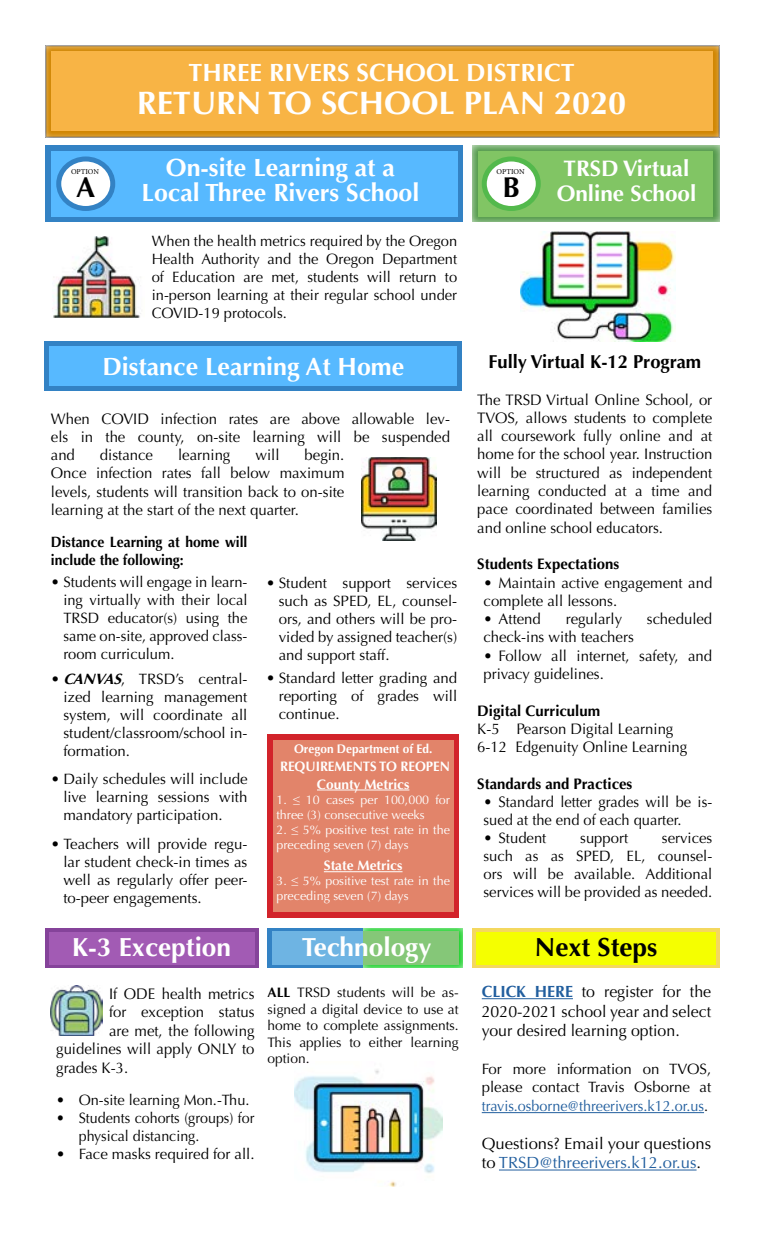
<style>
.page{position:relative;width:765px;height:1260px;background:#fff}
.page>*{position:absolute;margin:0;border:0;box-sizing:border-box;transform-origin:0 0}
.t1{font:700 32.5px "Optima";color:#fff}
.t2{font:700 28.75px "Optima";color:#000}
.t3{font:700 26.25px "Optima";color:#fff}
.t4{font:700 26.25px "Optima";color:#000}
.t5{font:700 25px "Optima";color:#fff}
.t6{font:700 22.5px "Optima";color:#fff}
.t7{font:700 18.75px "Optima";color:#000}
.t8{font:16.25px/19.5px "Optima";color:#000;text-align:justify}
.t9{font:15.38px "Optima";color:#000}
.t10{font:15.25px/18.2px "Optima";color:#000;text-align:justify}
.t11{font:700 15.25px "Optima";color:#000}
.t12{font:15.25px/18.2px "Optima";color:#000;scale:.96 1}
.t13{font:15px/18px "Optima";color:#000;text-align:justify}
.t14{font:700 15px/18px "Optima";color:#000;scale:.93 1}
.t15{font:15px/18px "Optima";color:#000;scale:.95 1}
.t16{font:13.75px/16.5px "Optima";color:#000;text-align:justify}
.t17{font:700 13.75px/18px "Optima";color:#fff;text-align:center;scale:.95 1}
.t18{font:700 13.75px "Optima";color:#fff}
.t19{font:12.5px/15px "Optima";color:#fff}
.t20{font:700 12.5px "Optima";color:#fff;scale:.95 1}
.t21{font:7.5px "Minion Pro";letter-spacing:-.01em;color:#000}
.s1{font-weight:700}
.s2{font-weight:700;font-style:italic}
.s3{font-weight:700;color:#215e9e}
.s4{color:#215e9e}
</style>
<div class="page">
<div style="left:34px;top:36px;width:697px;height:104px;background:#fff;opacity:.75"></div>
<div style="left:51px;top:51px;width:661px;height:80px;background:#f8b445"></div>
<div style="left:45px;top:145px;width:418px;height:77px;background:#3382c4"></div>
<div style="left:44px;top:341px;width:418px;height:50px;background:#3382c4"></div>
<div style="left:50px;top:346px;width:407px;height:40px;background:#57b9ff"></div>
<div style="left:462px;top:138px;width:269px;height:86px;background:#fff;opacity:.75"></div>
<div style="left:45px;top:928px;width:214px;height:40px;background:#85439a"></div>
<div style="left:49px;top:932px;width:206px;height:33px;background:#a25bb4"></div>
<img style="left:53px;top:237px;width:88px;height:81px">
<img style="left:361px;top:458px;width:76px;height:83px">
<img style="left:51px;top:985px;width:52px;height:50px">
<img style="left:521px;top:232px;width:155px;height:109px">
<div style="left:268px;top:734px;width:191px;height:184px;background:#d2232a"></div>
<div style="left:273px;top:740px;width:181px;height:172px;background:#e2846a"></div>
<hr style="left:317px;top:790px;width:92px;height:1px;background:#fff">
<hr style="left:324px;top:871px;width:79px;height:1px;background:#fff">
<div style="left:51px;top:151px;width:244px;height:66px;background:#57b9ff"></div>
<div style="left:103px;top:151px;width:355px;height:66px;background:#57b9ff"></div>
<div style="left:59px;top:159px;width:54px;height:49px;background:#fff;border-radius:50%"></div>
<div style="left:56px;top:156px;width:59px;height:55px;border:5px solid #3382c4;border-radius:50%"></div>
<div style="left:478px;top:151px;width:172px;height:66px;background:#81c564"></div>
<div style="left:541px;top:151px;width:171px;height:66px;background:#81c564"></div>
<div style="left:484px;top:159px;width:54px;height:49px;background:#fff;border-radius:50%"></div>
<div style="left:482px;top:156px;width:59px;height:55px;border:5px solid #53b94c;border-radius:50%"></div>
<div style="left:473px;top:928px;width:247px;height:40px;background:#f4d85f"></div>
<div style="left:476px;top:932px;width:240px;height:33px;background:#f5ff00"></div>
<hr style="left:482px;top:998px;width:91px;height:1px;background:#215e9e">
<hr style="left:482px;top:1112px;width:222px;height:1px;background:#215e9e">
<hr style="left:499px;top:1170px;width:198px;height:1px;background:#215e9e">
<img style="left:294px;top:1069px;width:149px;height:118px">
<div style="left:268px;top:928px;width:95px;height:40px;background:#3382c4"></div>
<div style="left:352px;top:919px;width:121px;height:50px;background:#fff;opacity:.75"></div>
<div style="left:273px;top:931px;width:90px;height:34px;background:#6eb4e3"></div>
<div style="left:363px;top:931px;width:96px;height:34px;background:#85c778"></div>
<h3 class="t5" style="left:189px;top:58px;width:388px">THREE RIVERS SCHOOL DISTRICT</h3>
<h1 class="t1" style="left:137px;top:84px;width:491px">RETURN TO SCHOOL PLAN 2020</h1>
<h3 class="t5" style="left:166px;top:153px;width:231px">On-site Learning at a</h3>
<p class="t21" style="left:71px;top:167px;width:29px">OPTION</p>
<h3 class="t6" style="left:564px;top:156px;width:127px">TRSD Virtual</h3>
<h2 class="t2" style="left:502px;top:171px;width:19px">B</h2>
<h3 class="t6" style="left:557px;top:180px;width:141px">Online School</h3>
<p class="t21" style="left:497px;top:167px;width:29px">OPTION</p>
<h2 class="t2" style="left:76px;top:171px;width:21px">A</h2>
<h3 class="t5" style="left:142px;top:178px;width:279px">Local Three Rivers School</h3>
<p class="t13" style="left:152px;top:232px;width:307px">When the health metrics required by the Oregon Health Authority and the Oregon Department of Education are met, students will return to in-person learning at their regular school under COVID-19 protocols.</p>
<h3 class="t5" style="left:102px;top:352px;width:303px">Distance Learning At Home</h3>
<p class="t10" style="left:51px;top:409px;width:401px">When COVID infection rates are above allowable lev&shy;els in the county, on-site learning will be suspended and</p>
<p class="t10" style="left:51px;top:446px;width:295px;text-indent:254px">begin.<br>Once infection rates fall below maximum levels, students will transition back to on-site learning at the start of the next quarter.</p>
<p class="t10" style="left:100px;top:446px;width:55px">distance</p>
<p class="t10" style="left:178px;top:446px;width:54px">learning</p>
<p class="t10" style="left:255px;top:446px;width:26px">will</p>
<p class="t14" style="left:51px;top:533px;width:213px">Distance Learning at home will include the following:</p>
<p class="t13" style="left:63px;top:573px;width:186px;text-indent:-12px">• Students will engage in learn&shy;ing virtually with their local TRSD educator(s) using the same on-site, approved class&shy;room curriculum.</p>
<p class="t13" style="left:63px;top:670px;width:186px;text-indent:-12px"><span class="s1">•</span> <span class="s2">CANVAS</span>, TRSD’s central&shy;ized learning management system, will coordinate all student/classroom/school in&shy;formation.</p>
<p class="t13" style="left:63px;top:770px;width:186px;text-indent:-12px">• Daily schedules will include live learning sessions with mandatory participation.</p>
<p class="t13" style="left:63px;top:835px;width:186px;text-indent:-12px">• Teachers will provide regu&shy;lar student check-in times as well as regularly offer peer&shy;to-peer engagements.</p>
<h3 class="t3" style="left:72px;top:932px;width:160px">K-3 Exception</h3>
<p class="t9" style="left:109px;top:985px;width:147px">If ODE health metrics</p>
<p class="t9" style="left:109px;top:1003px;width:147px">for exception status</p>
<p class="t9" style="left:109px;top:1022px;width:147px">are met, the following</p>
<p class="t9" style="left:56px;top:1040px;width:200px">guidelines will apply ONLY to</p>
<p class="t9" style="left:56px;top:1059px;width:73px">grades K-3.</p>
<p class="t13" style="left:56px;top:1091px;width:195px">• On-site learning Mon.-Thu.</p>
<p class="t15" style="left:79px;top:1109px;width:187px;text-indent:-22px">• Students cohorts (groups) for physical distancing.</p>
<p class="t13" style="left:56px;top:1145px;width:200px">• Face masks required for all.</p>
<p class="t13" style="left:279px;top:574px;width:180px;text-indent:-12px">• Student support services such as SPED, EL, counsel&shy;ors, and others will be pro&shy;vided by assigned teacher(s) and support staff.</p>
<p class="t13" style="left:279px;top:669px;width:180px;text-indent:-12px">• Standard letter grading and reporting of grades will continue.</p>
<p class="t20" style="left:294px;top:741px;width:147px">Oregon Department of Ed.</p>
<p class="t17" style="left:280px;top:757px;width:180px">REQUIREMENTS TO REOPEN<br>County Metrics</p>
<p class="t19" style="left:276px;top:792px;width:175px">1. ≤ 10 cases per 100,000 for three (3) consecutive weeks</p>
<p class="t19" style="left:276px;top:822px;width:175px">2. ≤ 5% positive test rate in the preceding seven (7) days</p>
<p class="t18" style="left:324px;top:858px;width:80px">State Metrics</p>
<p class="t19" style="left:276px;top:874px;width:175px">3. ≤ 5% positive test rate in the preceding seven (7) days</p>
<h3 class="t3" style="left:302px;top:932px;width:131px">Technology</h3>
<p class="t16" style="left:268px;top:985px;width:193px"><span class="s1">ALL</span> TRSD students will be as&shy;signed a digital device to use at home to complete assignments.<br>This applies to either learning option.</p>
<p class="t7" style="left:488px;top:351px;width:214px">Fully Virtual K-12 Program</p>
<p class="t10" style="left:477px;top:390px;width:237px">The TRSD Virtual Online School, or TVOS, allows students to complete all coursework fully online and at home for the school year. Instruction will be structured as independent learning conducted at a time and pace coordinated between families and online school educators.</p>
<p class="t11" style="left:477px;top:555px;width:144px">Students Expectations</p>
<p class="t10" style="left:484px;top:573px;width:230px">• Maintain active engagement and complete all lessons.</p>
<p class="t10" style="left:484px;top:610px;width:59px">• Attend</p>
<p class="t10" style="left:566px;top:610px;width:58px">regularly</p>
<p class="t10" style="left:647px;top:610px;width:67px">scheduled</p>
<p class="t10" style="left:484px;top:628px;width:152px">check-ins with teachers</p>
<p class="t10" style="left:484px;top:647px;width:230px">• Follow all internet, safety, and privacy guidelines.</p>
<p class="t11" style="left:477px;top:702px;width:124px">Digital Curriculum</p>
<p class="t10" style="left:477px;top:720px;width:212px">K-5 Pearson Digital Learning<br>6-12 Edgenuity Online Learning</p>
<p class="t11" style="left:477px;top:775px;width:157px">Standards and Practices</p>
<p class="t12" style="left:484px;top:793px;width:240px">• Standard letter grades will be is&shy;sued at the end of each quarter.</p>
<p class="t13" style="left:484px;top:830px;width:64px">• Student</p>
<p class="t13" style="left:580px;top:830px;width:49px">support</p>
<p class="t13" style="left:484px;top:830px;width:230px;text-indent:178px">services such as as SPED, EL, counsel&shy;ors will be available. Additional services will be provided as needed.</p>
<h3 class="t4" style="left:535px;top:932px;width:124px">Next Steps</h3>
<p class="t8" style="left:482px;top:982px;width:231px"><span class="s3">CLICK HERE</span> to register for the 2020-2021 school year and select your desired learning option.</p>
<p class="t13" style="left:482px;top:1059px;width:231px;line-height:18.8px">For more information on TVOS, please contact Travis Osborne at <span class="s4">travis.osborne@threerivers.k12.or.us</span>.</p>
<p class="t8" style="left:482px;top:1134px;width:231px">Questions? Email your questions to <span class="s4">TRSD@threerivers.k12.or.us</span>.</p>
</div>
